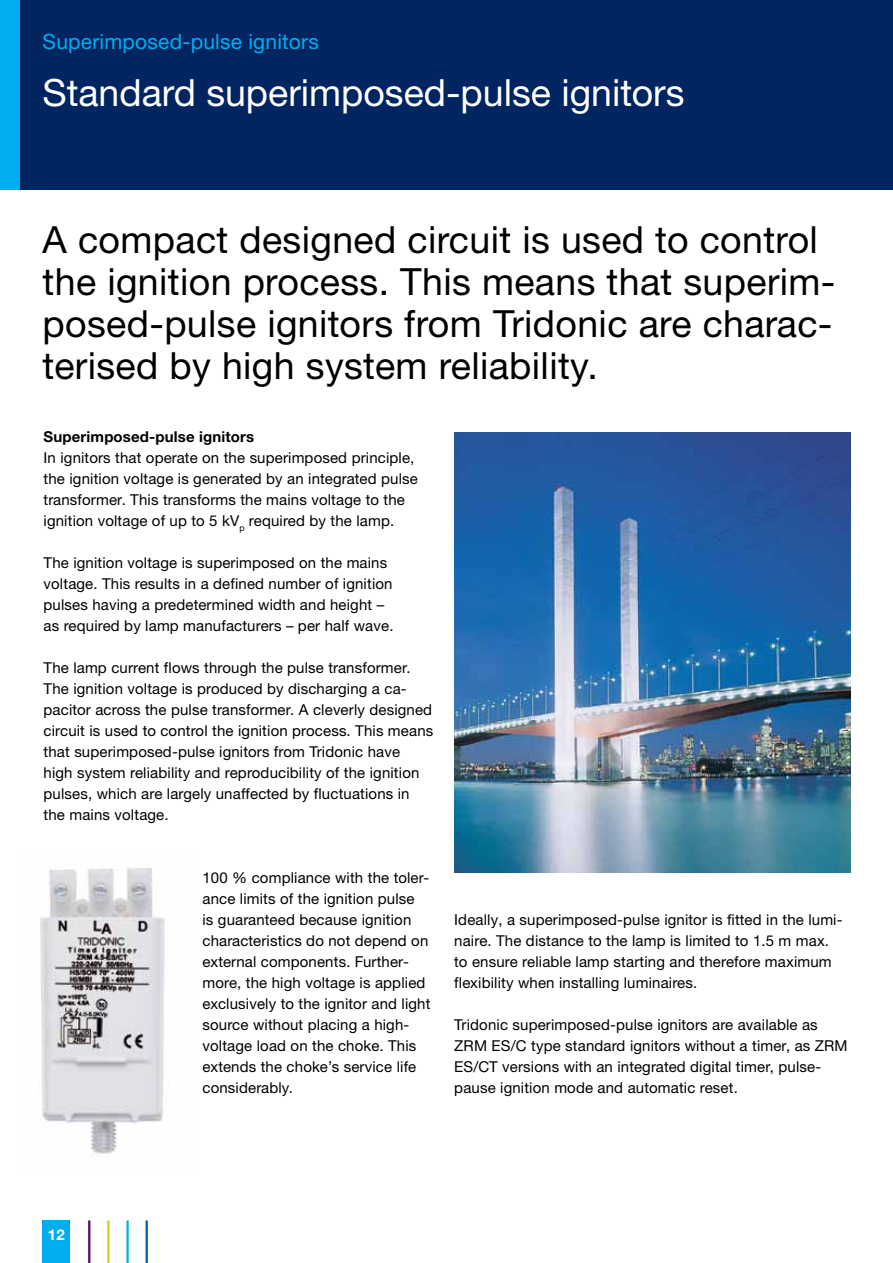
<style>
.page{position:relative;width:893px;height:1263px;background:#fff}
.page>*{position:absolute;margin:0;border:0;box-sizing:border-box;transform-origin:0 0}
.t1{font:37.5px/42px "Helvetica Neue LTW1 G";letter-spacing:.01em;color:#000}
.t2{font:37.5px "Helvetica Neue LTW1 G";color:#fff}
.t3{font:21px "Helvetica Neue LTW1 G";letter-spacing:.01em;color:#00aeef}
.t4{font:15px/21px "Helvetica Neue LTW1 G";letter-spacing:.01em;color:#000}
.t5{font:700 15px "Helvetica Neue LTW1 G";letter-spacing:.01em;color:#000}
.t6{font:700 15px "Helvetica Neue LTW1 G";color:#fff}
</style>
<div class="page">
<hr style="left:146px;top:1220px;width:2px;height:43px;background:#005baa">
<hr style="left:126px;top:1220px;width:3px;height:43px;background:#00aeef">
<hr style="left:107px;top:1220px;width:3px;height:43px;background:#cdcf19">
<hr style="left:88px;top:1220px;width:2px;height:43px;background:#570861">
<div style="left:43px;top:1220px;width:27px;height:43px;background:#00aeef"></div>
<div style="left:19px;top:0;width:874px;height:190px;background:#002561"></div>
<div style="left:0;top:0;width:19px;height:190px;background:#00aeef"></div>
<img style="left:454px;top:432px;width:396px;height:441px">
<img style="left:40px;top:867px;width:125px;height:287px">
<h2 class="t3" style="left:43px;top:29px;width:278px">Superimposed-pulse ignitors</h2>
<h1 class="t2" style="left:43px;top:69px;width:643px">Standard superimposed-pulse ignitors</h1>
<h1 class="t1" style="left:43px;top:218px;width:794px">A compact designed circuit is used to control the ignition process. This means that superim&shy;posed-pulse ignitors from Tridonic are charac&shy;terised by high system reliability.</h1>
<p class="t5" style="left:44px;top:427px;width:212px">Superimposed-pulse ignitors</p>
<p class="t4" style="left:44px;top:447px;width:376px">In ignitors that operate on the superimposed principle, the ignition voltage is generated by an integrated pulse transformer. This transforms the mains voltage to the ignition voltage of up to 5 kV<sub>p</sub> required by the lamp.</p>
<p class="t4" style="left:44px;top:552px;width:351px">The ignition voltage is superimposed on the mains voltage. This results in a defined number of ignition pulses having a predetermined width and height – as required by lamp manufacturers – per half wave.</p>
<p class="t4" style="left:44px;top:657px;width:391px">The lamp current flows through the pulse transformer.<br>The ignition voltage is produced by discharging a ca&shy;pacitor across the pulse transformer. A cleverly designed circuit is used to control the ignition process. This means that superimposed-pulse ignitors from Tridonic have<br>high system reliability and reproducibility of the ignition pulses, which are largely unaffected by fluctuations in the mains voltage.</p>
<p class="t4" style="left:202px;top:867px;width:229px">100 % compliance with the toler&shy;ance limits of the ignition pulse<br>is guaranteed because ignition characteristics do not depend on external components. Further&shy;more, the high voltage is applied exclusively to the ignitor and light source without placing a high&shy;voltage load on the choke. This extends the choke’s service life considerably.</p>
<p class="t4" style="left:454px;top:909px;width:390px">Ideally, a superimposed-pulse ignitor is fitted in the lumi&shy;naire. The distance to the lamp is limited to 1.5 m max. to ensure reliable lamp starting and therefore maximum flexibility when installing luminaires.</p>
<p class="t4" style="left:454px;top:1014px;width:395px">Tridonic superimposed-pulse ignitors are available as ZRM ES/C type standard ignitors without a timer, as ZRM ES/CT versions with an integrated digital timer, pulse&shy;pause ignition mode and automatic reset.</p>
<p class="t6" style="left:48px;top:1225px;width:18px">12</p>
</div>
